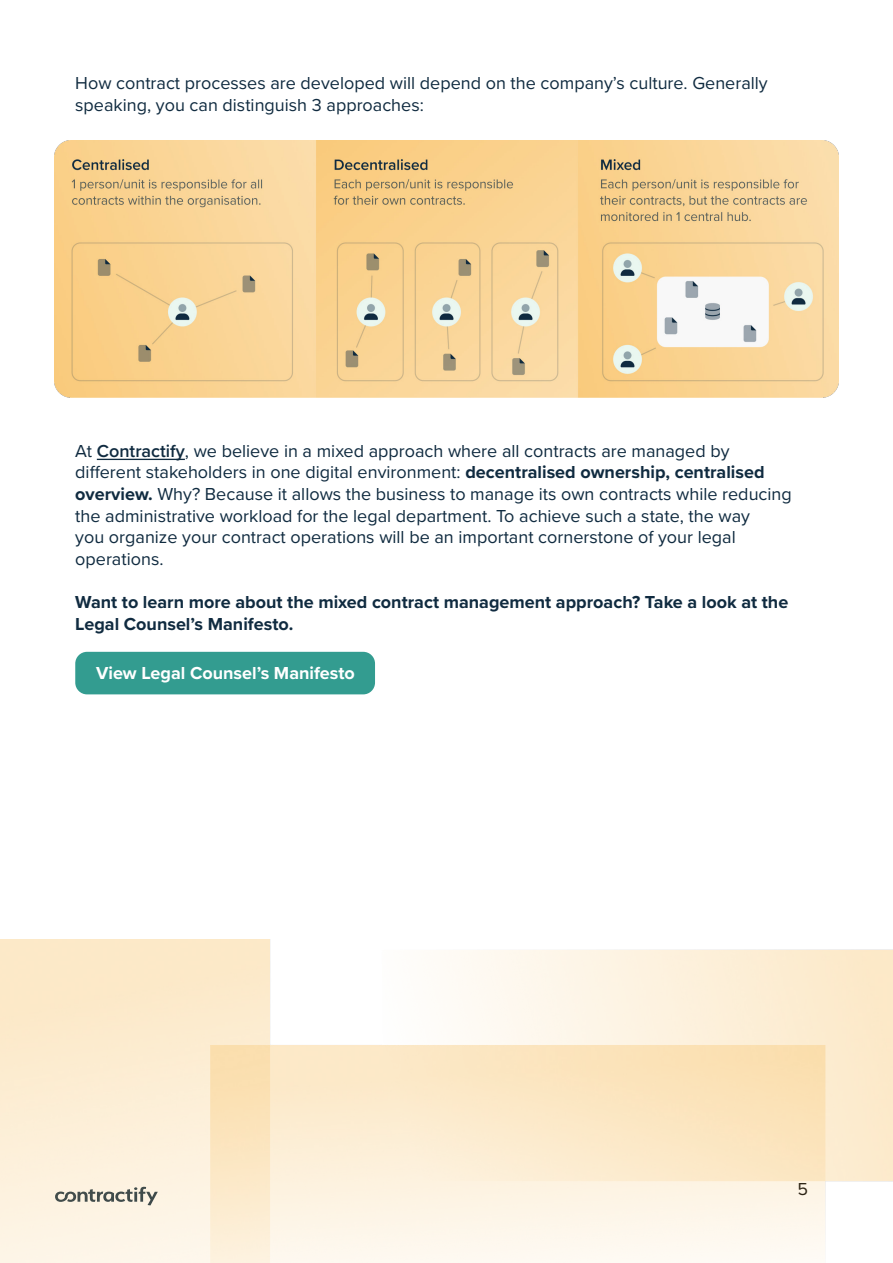
<style>
.page{position:relative;width:893px;height:1263px;background:#fff}
.page>*{position:absolute;margin:0;border:0;box-sizing:border-box;transform-origin:0 0}
.Paragraph_1{font:18px/21.6px "Proxima Nova";color:#102b40}
.Paragraph_1-2{font:700 18px/21.6px "Proxima Nova";color:#102b40}
.t1{font:700 18px "Proxima Nova";color:#fff}
.t2{font:18px "Proxima Nova";color:#000}
.s1{font-weight:600}
.s2{font-weight:700}
</style>
<div class="page">
<hr style="left:97px;top:459px;width:88px;height:1px;background:#102b40">
<img style="left:54px;top:140px;width:785px;height:257px">
<img style="left:0;top:939px;width:893px;height:324px">
<div style="left:75px;top:652px;width:300px;height:42px;background:#339c90;border-radius:12px"></div>
<p class="Paragraph_1" style="left:75px;top:72px;width:694px">How contract processes are developed will depend on the company’s culture. Generally speaking, you can distinguish 3 approaches:</p>
<p class="Paragraph_1" style="left:75px;top:439px;width:718px">At <span class="s1">Contractify</span>, we believe in a mixed approach where all contracts are managed by different stakeholders in one digital environment: <span class="s2">decentralised ownership, centralised overview.</span> Why? Because it allows the business to manage its own contracts while reducing the administrative workload for the legal department. To achieve such a state, the way<br>you organize your contract operations will be an important cornerstone of your legal operations.</p>
<p class="Paragraph_1-2" style="left:75px;top:591px;width:714px">Want to learn more about the mixed contract management approach? Take a look at the<br>Legal Counsel’s Manifesto.</p>
<p class="t1" style="left:96px;top:659px;width:260px">View Legal Counsel’s Manifesto</p>
<p class="t2" style="left:797px;top:1175px;width:12px">5</p>
</div>
